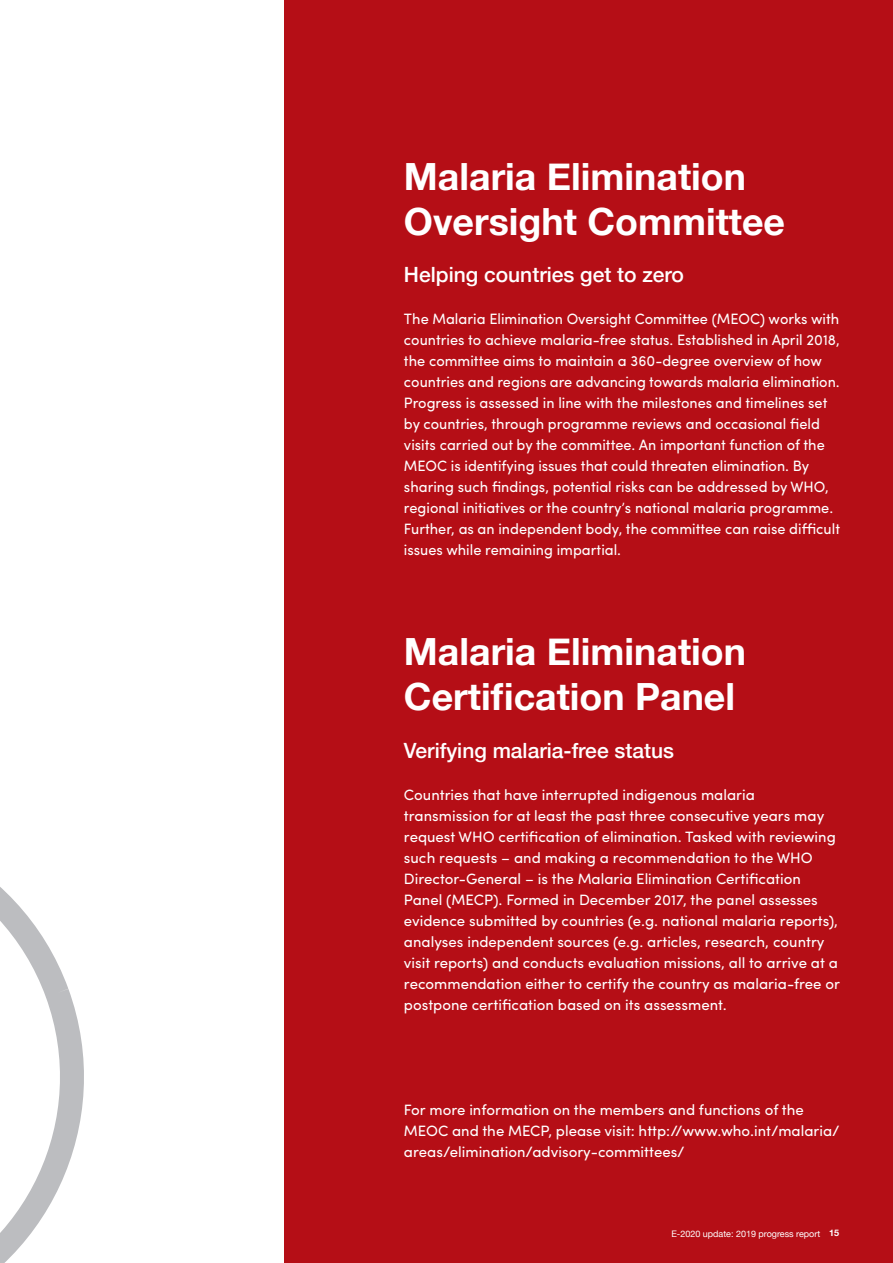
<style>
.page{position:relative;width:893px;height:1263px;background:#fff}
.page>*{position:absolute;margin:0;border:0;box-sizing:border-box;transform-origin:0 0}
.t1{font:700 37.5px/45px "Helvetica Neue";color:#fff}
.t2{font:500 21px "Helvetica Neue";color:#fff}
.t3{font:15px/21px "Sofia Pro";color:#fff}
.t4{font:9px "Helvetica Neue";color:#fff}
.t5{font:700 9px "Helvetica Neue";color:#fff}
</style>
<div class="page">
<div style="left:285px;top:0;width:608px;height:1263px;background:#b50e16"></div>
<svg style="left:0;top:887px;width:84px;height:376px"></svg>
<p class="t1" style="left:404px;top:155px;width:383px">Malaria Elimination<br>Oversight Committee</p>
<p class="t2" style="left:404px;top:257px;width:282px">Helping countries get to zero</p>
<p class="t3" style="left:404px;top:307px;width:438px">The Malaria Elimination Oversight Committee (MEOC) works with countries to achieve malaria-free status. Established in April 2018, the committee aims to maintain a 360-degree overview of how countries and regions are advancing towards malaria elimination.<br>Progress is assessed in line with the milestones and timelines set by countries, through programme reviews and occasional field visits carried out by the committee. An important function of the MEOC is identifying issues that could threaten elimination. By sharing such findings, potential risks can be addressed by WHO, regional initiatives or the country’s national malaria programme.<br>Further, as an independent body, the committee can raise difficult issues while remaining impartial.</p>
<p class="t1" style="left:404px;top:630px;width:344px">Malaria Elimination<br>Certification Panel</p>
<p class="t2" style="left:404px;top:734px;width:272px">Verifying malaria-free status</p>
<p class="t3" style="left:404px;top:783px;width:438px">Countries that have interrupted indigenous malaria transmission for at least the past three consecutive years may request WHO certification of elimination. Tasked with reviewing such requests – and making a recommendation to the WHO Director-General – is the Malaria Elimination Certification Panel (MECP). Formed in December 2017, the panel assesses evidence submitted by countries (e.g. national malaria reports), analyses independent sources (e.g. articles, research, country visit reports) and conducts evaluation missions, all to arrive at a recommendation either to certify the country as malaria-free or postpone certification based on its assessment.</p>
<p class="t3" style="left:404px;top:1098px;width:437px">For more information on the members and functions of the<br>MEOC and the MECP, please visit: http://www.who.int/malaria/ areas/elimination/advisory-committees/</p>
<p class="t4" style="left:671px;top:1227px;width:150px">E-2020 update: 2019 progress report</p>
<p class="t5" style="left:829px;top:1226px;width:12px">15</p>
</div>
